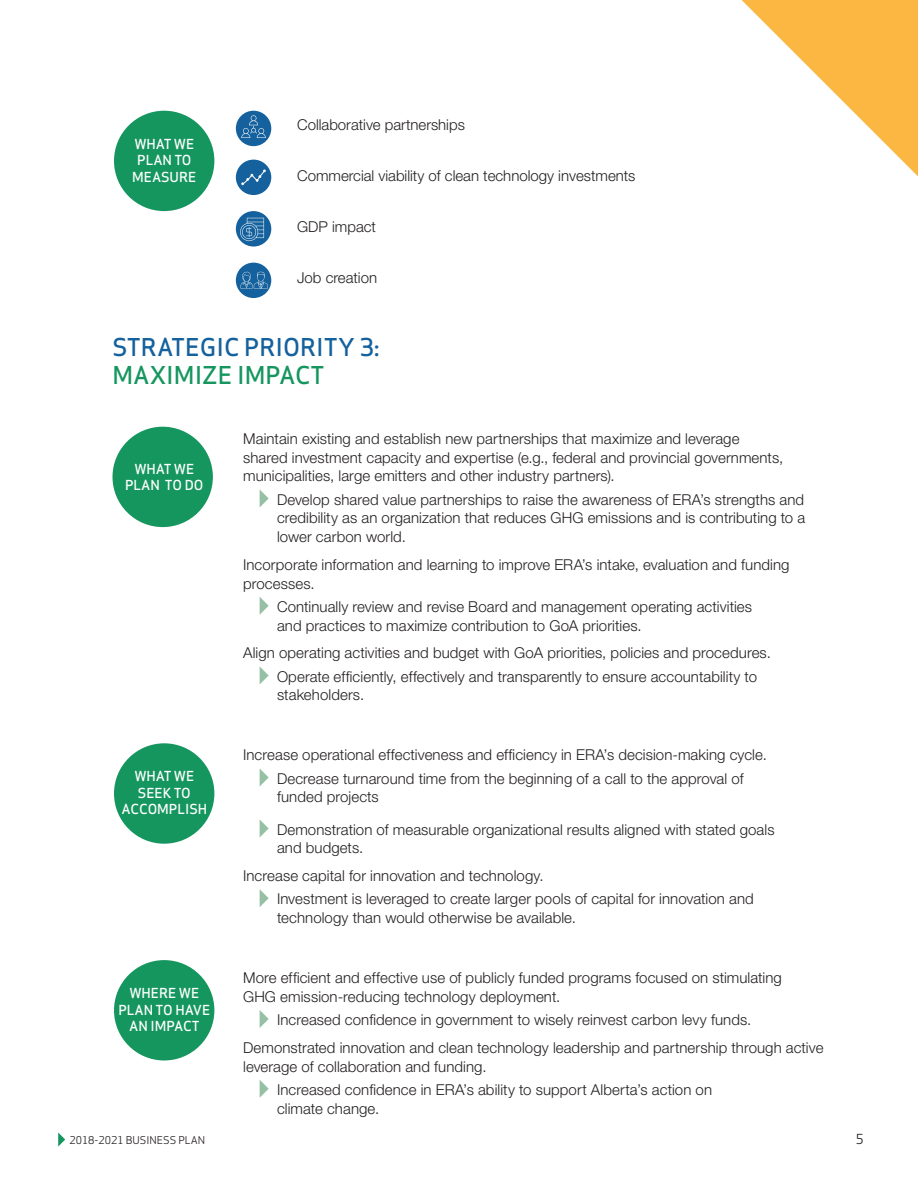
<style>
.page{position:relative;width:918px;height:1188px;background:#fff}
.page>*{position:absolute;margin:0;border:0;box-sizing:border-box;transform-origin:0 0}
.H5_-_Apex_11pt{font:500 24px "Apex Sans";color:#15619d}
.H5_-_Apex_11pt-2{font:500 24px "Apex Sans";color:#16965f}
.body_tab_triangle{font:300 15px/18.8px "Helvetica Neue LT Std";letter-spacing:.005em;color:#231f20}
.BODY_-_san_fran{font:300 15px/18.8px "Helvetica Neue LT Std";letter-spacing:.005em;color:#231f20}
.H5_-_Apex_11pt-3{font:300 15px "Helvetica Neue LT Std";color:#231f20}
.H5_-_Apex_11pt-4{font:500 13.5px/16.5px "Apex Sans";color:#fff;text-align:center}
.t1{font:13.5px "Apex Sans";color:#231f20}
.Body_Copy_-_Apex_9pt{font:10.5px "Apex Sans";color:#231f20}
</style>
<div class="page">
<svg style="left:742px;top:0;width:176px;height:176px"></svg>
<svg style="left:58px;top:1132px;width:7px;height:15px"></svg>
<svg style="left:260px;top:490px;width:9px;height:17px"></svg>
<svg style="left:260px;top:597px;width:9px;height:17px"></svg>
<svg style="left:260px;top:667px;width:9px;height:17px"></svg>
<svg style="left:260px;top:769px;width:9px;height:17px"></svg>
<svg style="left:260px;top:820px;width:9px;height:17px"></svg>
<svg style="left:260px;top:890px;width:9px;height:17px"></svg>
<svg style="left:260px;top:1010px;width:9px;height:18px"></svg>
<svg style="left:260px;top:1080px;width:9px;height:17px"></svg>
<div style="left:236px;top:111px;width:35px;height:35px;background:#15619d;border-radius:50%"></div>
<svg style="left:241px;top:115px;width:25px;height:23px"></svg>
<div style="left:114px;top:111px;width:100px;height:100px;background:#16965f;border-radius:50%"></div>
<div style="left:113px;top:427px;width:100px;height:100px;background:#16965f;border-radius:50%"></div>
<div style="left:114px;top:743px;width:100px;height:101px;background:#16965f;border-radius:50%"></div>
<div style="left:114px;top:960px;width:100px;height:100px;background:#16965f;border-radius:50%"></div>
<svg style="left:236px;top:211px;width:35px;height:36px"></svg>
<svg style="left:240px;top:218px;width:24px;height:23px"></svg>
<div style="left:236px;top:160px;width:35px;height:35px;background:#15619d;border-radius:50%"></div>
<svg style="left:241px;top:169px;width:25px;height:16px"></svg>
<div style="left:236px;top:263px;width:35px;height:35px;background:#15619d;border-radius:50%"></div>
<svg style="left:241px;top:272px;width:27px;height:17px"></svg>
<p class="H5_-_Apex_11pt-4" style="left:132px;top:134px;width:66px">WHAT WE<br>PLAN TO<br>MEASURE</p>
<p class="H5_-_Apex_11pt-3" style="left:297px;top:115px;width:169px">Collaborative partnerships</p>
<p class="H5_-_Apex_11pt-3" style="left:297px;top:166px;width:340px">Commercial viability of clean technology investments</p>
<p class="H5_-_Apex_11pt-3" style="left:297px;top:217px;width:80px">GDP impact</p>
<p class="H5_-_Apex_11pt-3" style="left:297px;top:268px;width:82px">Job creation</p>
<p class="H5_-_Apex_11pt" style="left:112px;top:326px;width:268px">STRATEGIC PRIORITY 3:</p>
<p class="H5_-_Apex_11pt-2" style="left:112px;top:354px;width:214px">MAXIMIZE IMPACT</p>
<p class="H5_-_Apex_11pt-4" style="left:125px;top:459px;width:80px">WHAT WE<br>PLAN TO DO</p>
<p class="H5_-_Apex_11pt-4" style="left:121px;top:766px;width:87px">WHAT WE<br>SEEK TO<br>ACCOMPLISH</p>
<p class="H5_-_Apex_11pt-4" style="left:118px;top:983px;width:93px">WHERE WE<br>PLAN TO HAVE<br>AN IMPACT</p>
<p class="BODY_-_san_fran" style="left:243px;top:429px;width:542px">Maintain existing and establish new partnerships that maximize and leverage shared investment capacity and expertise (e.g., federal and provincial governments, municipalities, large emitters and other industry partners).</p>
<p class="body_tab_triangle" style="left:277px;top:489px;width:530px;text-align:justify">Develop shared value partnerships to raise the awareness of ERA’s strengths and credibility as an organization that reduces GHG emissions and is contributing to a lower carbon world.</p>
<p class="BODY_-_san_fran" style="left:243px;top:555px;width:548px">Incorporate information and learning to improve ERA’s intake, evaluation and funding processes.</p>
<p class="body_tab_triangle" style="left:277px;top:597px;width:477px">Continually review and revise Board and management operating activities and practices to maximize contribution to GoA priorities.</p>
<p class="BODY_-_san_fran" style="left:243px;top:643px;width:529px">Align operating activities and budget with GoA priorities, policies and procedures.</p>
<p class="body_tab_triangle" style="left:277px;top:666px;width:482px">Operate efficiently, effectively and transparently to ensure accountability to stakeholders.</p>
<p class="BODY_-_san_fran" style="left:243px;top:745px;width:525px">Increase operational effectiveness and efficiency in ERA’s decision-making cycle.</p>
<p class="body_tab_triangle" style="left:277px;top:768px;width:468px">Decrease turnaround time from the beginning of a call to the approval of funded projects</p>
<p class="body_tab_triangle" style="left:277px;top:819px;width:499px">Demonstration of measurable organizational results aligned with stated goals and budgets.</p>
<p class="BODY_-_san_fran" style="left:243px;top:866px;width:302px">Increase capital for innovation and technology.</p>
<p class="body_tab_triangle" style="left:277px;top:889px;width:478px">Investment is leveraged to create larger pools of capital for innovation and technology than would otherwise be available.</p>
<p class="BODY_-_san_fran" style="left:243px;top:968px;width:540px">More efficient and effective use of publicly funded programs focused on stimulating<br>GHG emission-reducing technology deployment.</p>
<p class="body_tab_triangle" style="left:277px;top:1010px;width:476px">Increased confidence in government to wisely reinvest carbon levy funds.</p>
<p class="BODY_-_san_fran" style="left:243px;top:1038px;width:582px">Demonstrated innovation and clean technology leadership and partnership through active leverage of collaboration and funding.</p>
<p class="body_tab_triangle" style="left:277px;top:1080px;width:437px">Increased confidence in ERA’s ability to support Alberta’s action on climate change.</p>
<p class="Body_Copy_-_Apex_9pt" style="left:69px;top:1131px;width:137px">2018-2021 BUSINESS PLAN</p>
<p class="t1" style="left:856px;top:1128px;width:10px">5</p>
</div>
